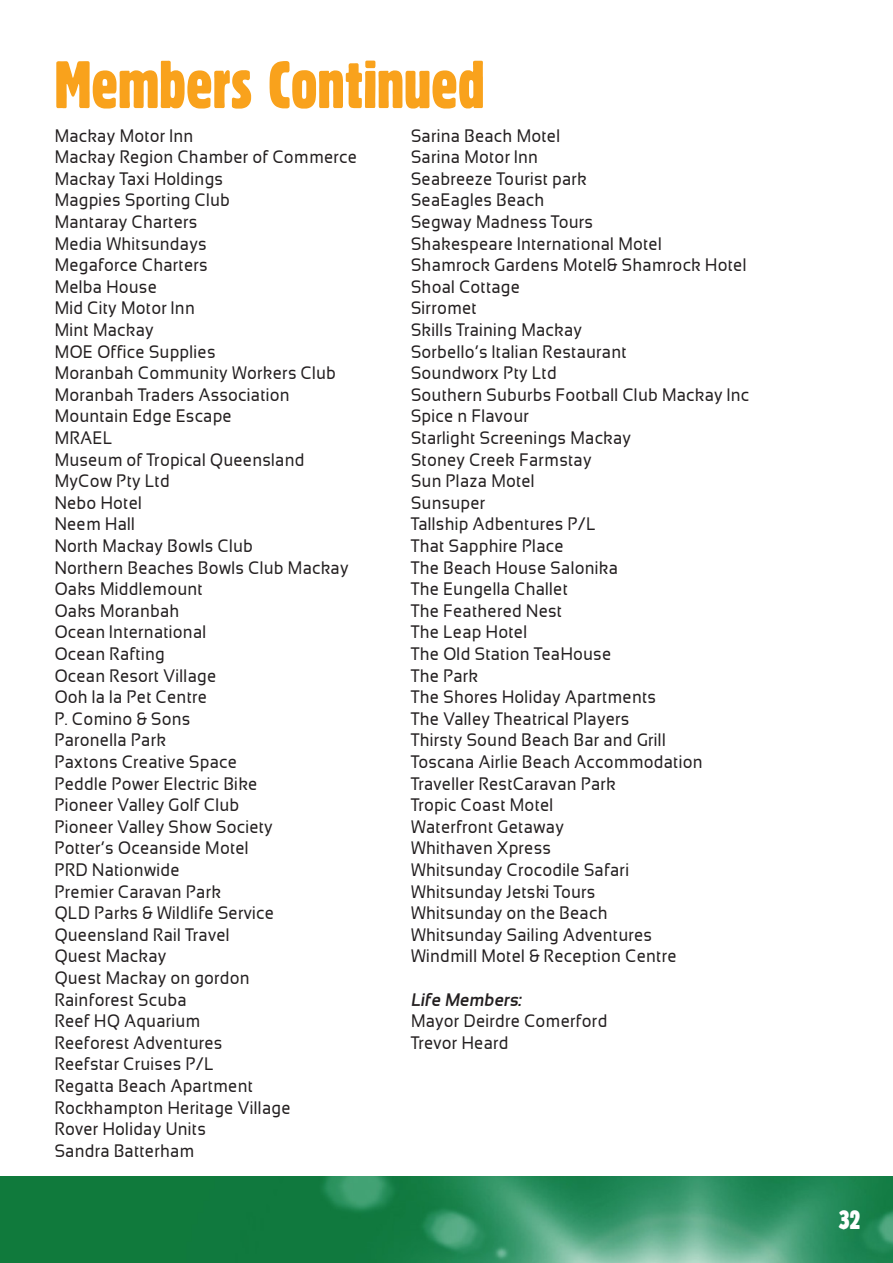
<style>
.page{position:relative;width:893px;height:1263px;background:#fff}
.page>*{position:absolute;margin:0;border:0;box-sizing:border-box;transform-origin:0 0}
.t1{font:64.5px "Alive";letter-spacing:-.005em;color:#f9a21c}
.t2{font:25.5px "Alive";color:#fff}
.t3{font:18px "Sansation";color:#231f20}
.t4{font:italic 700 18px "Sansation";color:#231f20}
</style>
<div class="page">
<img style="left:0;top:1177px;width:893px;height:86px">
<p class="t1" style="left:54px;top:44px;width:433px">Members Continued</p>
<p class="t3" style="left:54px;top:125px;width:141px">Mackay Motor Inn</p>
<p class="t3" style="left:54px;top:146px;width:304px">Mackay Region Chamber of Commerce</p>
<p class="t3" style="left:54px;top:168px;width:170px">Mackay Taxi Holdings</p>
<p class="t3" style="left:54px;top:189px;width:177px">Magpies Sporting Club</p>
<p class="t3" style="left:54px;top:211px;width:145px">Mantaray Charters</p>
<p class="t3" style="left:54px;top:233px;width:154px">Media Whitsundays</p>
<p class="t3" style="left:54px;top:254px;width:155px">Megaforce Charters</p>
<p class="t3" style="left:54px;top:276px;width:104px">Melba House</p>
<p class="t3" style="left:54px;top:297px;width:142px">Mid City Motor Inn</p>
<p class="t3" style="left:54px;top:319px;width:101px">Mint Mackay</p>
<p class="t3" style="left:54px;top:341px;width:163px">MOE Office Supplies</p>
<p class="t3" style="left:54px;top:362px;width:283px">Moranbah Community Workers Club</p>
<p class="t3" style="left:54px;top:384px;width:237px">Moranbah Traders Association</p>
<p class="t3" style="left:54px;top:405px;width:179px">Mountain Edge Escape</p>
<p class="t3" style="left:54px;top:427px;width:60px">MRAEL</p>
<p class="t3" style="left:54px;top:449px;width:252px">Museum of Tropical Queensland</p>
<p class="t3" style="left:54px;top:470px;width:117px">MyCow Pty Ltd</p>
<p class="t3" style="left:54px;top:492px;width:89px">Nebo Hotel</p>
<p class="t3" style="left:54px;top:513px;width:82px">Neem Hall</p>
<p class="t3" style="left:54px;top:535px;width:200px">North Mackay Bowls Club</p>
<p class="t3" style="left:54px;top:557px;width:296px">Northern Beaches Bowls Club Mackay</p>
<p class="t3" style="left:54px;top:578px;width:150px">Oaks Middlemount</p>
<p class="t3" style="left:54px;top:600px;width:127px">Oaks Moranbah</p>
<p class="t3" style="left:54px;top:621px;width:154px">Ocean International</p>
<p class="t3" style="left:54px;top:643px;width:112px">Ocean Rafting</p>
<p class="t3" style="left:54px;top:665px;width:164px">Ocean Resort Village</p>
<p class="t3" style="left:54px;top:686px;width:154px">Ooh la la Pet Centre</p>
<p class="t3" style="left:54px;top:708px;width:138px">P. Comino &amp; Sons</p>
<p class="t3" style="left:54px;top:729px;width:113px">Paronella Park</p>
<p class="t3" style="left:54px;top:751px;width:184px">Paxtons Creative Space</p>
<p class="t3" style="left:54px;top:773px;width:205px">Peddle Power Electric Bike</p>
<p class="t3" style="left:54px;top:794px;width:187px">Pioneer Valley Golf Club</p>
<p class="t3" style="left:54px;top:816px;width:220px">Pioneer Valley Show Society</p>
<p class="t3" style="left:54px;top:837px;width:196px">Potter’s Oceanside Motel</p>
<p class="t3" style="left:54px;top:859px;width:127px">PRD Nationwide</p>
<p class="t3" style="left:54px;top:881px;width:168px">Premier Caravan Park</p>
<p class="t3" style="left:54px;top:902px;width:221px">QLD Parks &amp; Wildlife Service</p>
<p class="t3" style="left:54px;top:924px;width:177px">Queensland Rail Travel</p>
<p class="t3" style="left:54px;top:945px;width:114px">Quest Mackay</p>
<p class="t3" style="left:54px;top:967px;width:197px">Quest Mackay on gordon</p>
<p class="t3" style="left:54px;top:989px;width:134px">Rainforest Scuba</p>
<p class="t3" style="left:54px;top:1010px;width:148px">Reef HQ Aquarium</p>
<p class="t3" style="left:54px;top:1032px;width:170px">Reeforest Adventures</p>
<p class="t3" style="left:54px;top:1053px;width:161px">Reefstar Cruises P/L</p>
<p class="t3" style="left:54px;top:1075px;width:200px">Regatta Beach Apartment</p>
<p class="t3" style="left:54px;top:1097px;width:238px">Rockhampton Heritage Village</p>
<p class="t3" style="left:54px;top:1118px;width:153px">Rover Holiday Units</p>
<p class="t3" style="left:54px;top:1140px;width:142px">Sandra Batterham</p>
<p class="t3" style="left:410px;top:125px;width:151px">Sarina Beach Motel</p>
<p class="t3" style="left:410px;top:146px;width:129px">Sarina Motor Inn</p>
<p class="t3" style="left:410px;top:168px;width:178px">Seabreeze Tourist park</p>
<p class="t3" style="left:410px;top:189px;width:135px">SeaEagles Beach</p>
<p class="t3" style="left:410px;top:211px;width:184px">Segway Madness Tours</p>
<p class="t3" style="left:410px;top:233px;width:253px">Shakespeare International Motel</p>
<p class="t3" style="left:410px;top:254px;width:338px">Shamrock Gardens Motel&amp; Shamrock Hotel</p>
<p class="t3" style="left:410px;top:276px;width:111px">Shoal Cottage</p>
<p class="t3" style="left:410px;top:297px;width:68px">Sirromet</p>
<p class="t3" style="left:410px;top:319px;width:173px">Skills Training Mackay</p>
<p class="t3" style="left:410px;top:341px;width:218px">Sorbello’s Italian Restaurant</p>
<p class="t3" style="left:410px;top:362px;width:148px">Soundworx Pty Ltd</p>
<p class="t3" style="left:410px;top:384px;width:340px">Southern Suburbs Football Club Mackay Inc</p>
<p class="t3" style="left:410px;top:405px;width:120px">Spice n Flavour</p>
<p class="t3" style="left:410px;top:427px;width:222px">Starlight Screenings Mackay</p>
<p class="t3" style="left:410px;top:449px;width:183px">Stoney Creek Farmstay</p>
<p class="t3" style="left:410px;top:470px;width:126px">Sun Plaza Motel</p>
<p class="t3" style="left:410px;top:492px;width:76px">Sunsuper</p>
<p class="t3" style="left:410px;top:513px;width:187px">Tallship Adbentures P/L</p>
<p class="t3" style="left:410px;top:535px;width:155px">That Sapphire Place</p>
<p class="t3" style="left:410px;top:557px;width:209px">The Beach House Salonika</p>
<p class="t3" style="left:410px;top:578px;width:159px">The Eungella Challet</p>
<p class="t3" style="left:410px;top:600px;width:153px">The Feathered Nest</p>
<p class="t3" style="left:410px;top:621px;width:118px">The Leap Hotel</p>
<p class="t3" style="left:410px;top:643px;width:202px">The Old Station TeaHouse</p>
<p class="t3" style="left:410px;top:665px;width:69px">The Park</p>
<p class="t3" style="left:410px;top:686px;width:247px">The Shores Holiday Apartments</p>
<p class="t3" style="left:410px;top:708px;width:221px">The Valley Theatrical Players</p>
<p class="t3" style="left:410px;top:729px;width:257px">Thirsty Sound Beach Bar and Grill</p>
<p class="t3" style="left:410px;top:751px;width:294px">Toscana Airlie Beach Accommodation</p>
<p class="t3" style="left:410px;top:773px;width:207px">Traveller RestCaravan Park</p>
<p class="t3" style="left:410px;top:794px;width:144px">Tropic Coast Motel</p>
<p class="t3" style="left:410px;top:816px;width:155px">Waterfront Getaway</p>
<p class="t3" style="left:410px;top:837px;width:142px">Whithaven Xpress</p>
<p class="t3" style="left:410px;top:859px;width:220px">Whitsunday Crocodile Safari</p>
<p class="t3" style="left:410px;top:881px;width:187px">Whitsunday Jetski Tours</p>
<p class="t3" style="left:410px;top:902px;width:199px">Whitsunday on the Beach</p>
<p class="t3" style="left:410px;top:924px;width:243px">Whitsunday Sailing Adventures</p>
<p class="t3" style="left:410px;top:945px;width:268px">Windmill Motel &amp; Reception Centre</p>
<p class="t4" style="left:410px;top:988px;width:112px">Life Members:</p>
<p class="t3" style="left:410px;top:1010px;width:198px">Mayor Deirdre Comerford</p>
<p class="t3" style="left:410px;top:1032px;width:100px">Trevor Heard</p>
<p class="t2" style="left:839px;top:1204px;width:23px">32</p>
</div>
